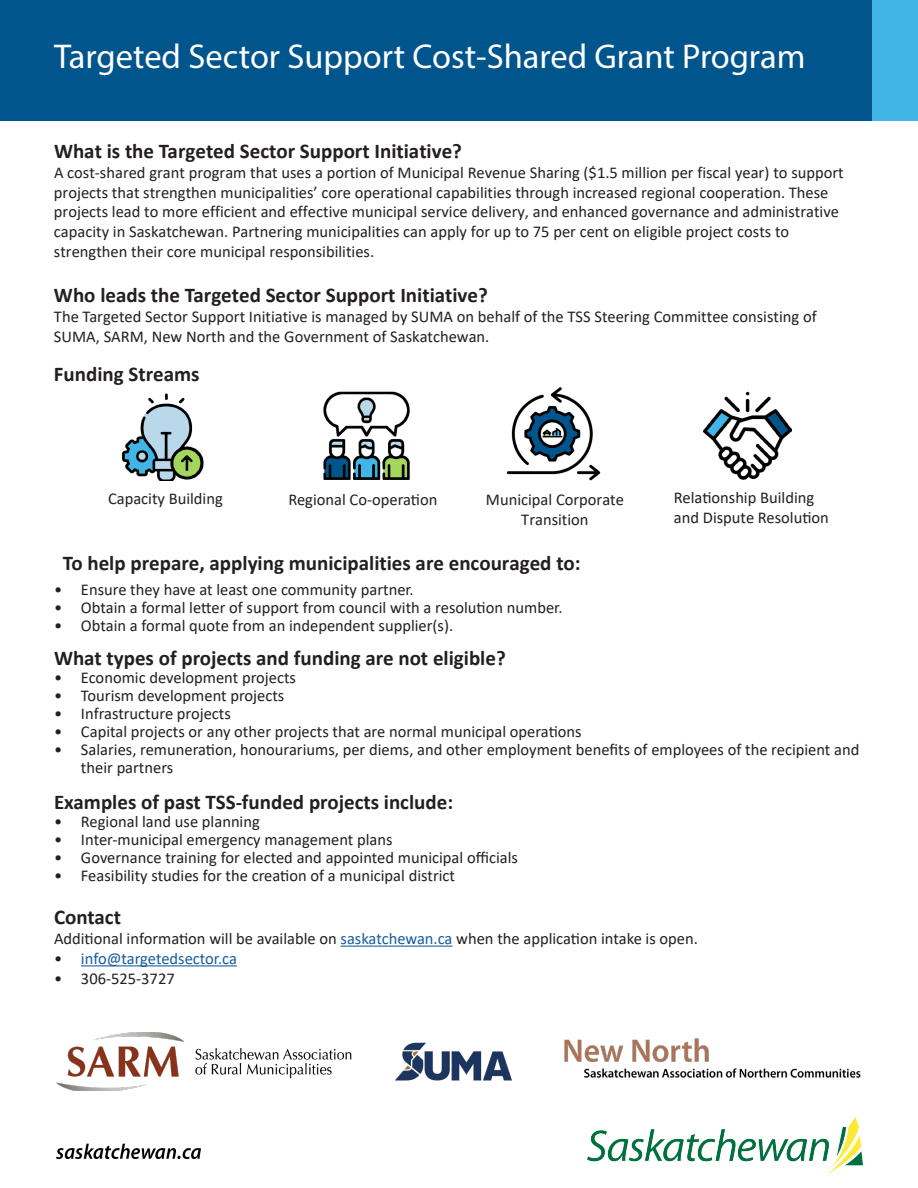
<style>
.page{position:relative;width:918px;height:1188px;background:#fff}
.page>*{position:absolute;margin:0;border:0;box-sizing:border-box;transform-origin:0 0}
.t1{font:34.5px "Myriad Pro";color:#fff}
.t2{font:700 21px "Calibri";color:#231f20}
.t3{font:16.5px/18px "Calibri";color:#231f20}
.t4{font:16.5px "Calibri";letter-spacing:-.005em;color:#175d9e}
.s1{color:#175d9e}
</style>
<div class="page">
<div style="left:0;top:0;width:918px;height:121px;background:#00558c"></div>
<div style="left:872px;top:0;width:46px;height:121px;background:#41b6e6"></div>
<img style="left:587px;top:1117px;width:276px;height:58px">
<img style="left:56px;top:1143px;width:145px;height:16px">
<img style="left:564px;top:1038px;width:297px;height:40px">
<img style="left:122px;top:394px;width:82px;height:87px">
<img style="left:704px;top:392px;width:88px;height:87px">
<img style="left:323px;top:392px;width:87px;height:87px">
<img style="left:506px;top:387px;width:95px;height:94px">
<hr style="left:341px;top:946px;width:112px;height:1px;background:#175d9e">
<hr style="left:81px;top:965px;width:156px;height:1px;background:#175d9e">
<img style="left:56px;top:1032px;width:296px;height:59px">
<img style="left:395px;top:1042px;width:117px;height:39px">
<h1 class="t1" style="left:54px;top:35px;width:753px">Targeted Sector Support Cost-Shared Grant Program</h1>
<p class="t2" style="left:54px;top:136px;width:410px">What is the Targeted Sector Support Initiative?</p>
<p class="t3" style="left:54px;top:162px;width:791px;line-height:19.8px">A cost-shared grant program that uses a portion of Municipal Revenue Sharing ($1.5 million per fiscal year) to support projects that strengthen municipalities’ core operational capabilities through increased regional cooperation. These projects lead to more efficient and effective municipal service delivery, and enhanced governance and administrative capacity in Saskatchewan. Partnering municipalities can apply for up to 75 per cent on eligible project costs to strengthen their core municipal responsibilities.</p>
<p class="t2" style="left:54px;top:280px;width:435px">Who leads the Targeted Sector Support Initiative?</p>
<p class="t3" style="left:54px;top:306px;width:764px;line-height:19.8px">The Targeted Sector Support Initiative is managed by SUMA on behalf of the TSS Steering Committee consisting of<br>SUMA, SARM, New North and the Government of Saskatchewan.</p>
<p class="t2" style="left:54px;top:359px;width:147px">Funding Streams</p>
<p class="t3" style="left:108px;top:489px;width:116px">Capacity Building</p>
<p class="t3" style="left:288px;top:490px;width:151px">Regional Co-operation</p>
<p class="t3" style="left:486px;top:489px;width:140px;line-height:19.8px;text-align:center">Municipal Corporate<br>Transition</p>
<p class="t2" style="left:63px;top:548px;width:519px">To help prepare, applying municipalities are encouraged to:</p>
<p class="t3" style="left:674px;top:487px;width:157px;line-height:19.8px">Relationship Building and Dispute Resolution</p>
<p class="t3" style="left:54px;top:580px;width:10px;text-align:justify">• • •</p>
<p class="t3" style="left:81px;top:580px;width:483px">Ensure they have at least one community partner.<br>Obtain a formal letter of support from council with a resolution number.<br>Obtain a formal quote from an independent supplier(s).</p>
<p class="t2" style="left:54px;top:643px;width:453px">What types of projects and funding are not eligible?</p>
<p class="t3" style="left:54px;top:668px;width:10px;text-align:justify">• • • • •</p>
<p class="t3" style="left:81px;top:668px;width:780px">Economic development projects<br>Tourism development projects<br>Infrastructure projects<br>Capital projects or any other projects that are normal municipal operations<br>Salaries, remuneration, honourariums, per diems, and other employment benefits of employees of the recipient and their partners</p>
<p class="t2" style="left:54px;top:787px;width:401px">Examples of past TSS-funded projects include:</p>
<p class="t3" style="left:54px;top:812px;width:10px;text-align:justify">• • • •</p>
<p class="t3" style="left:81px;top:812px;width:438px">Regional land use planning<br>Inter-municipal emergency management plans<br>Governance training for elected and appointed municipal officials Feasibility studies for the creation of a municipal district</p>
<p class="t2" style="left:54px;top:903px;width:68px">Contact</p>
<p class="t3" style="left:54px;top:928px;width:645px;line-height:19.8px">Additional information will be available on <span class="s1">saskatchewan.ca</span> when the application intake is open. •<br>•</p>
<p class="t4" style="left:81px;top:947px;width:157px">info@targetedsector.ca</p>
<p class="t3" style="left:81px;top:969px;width:95px">306-525-3727</p>
</div>
